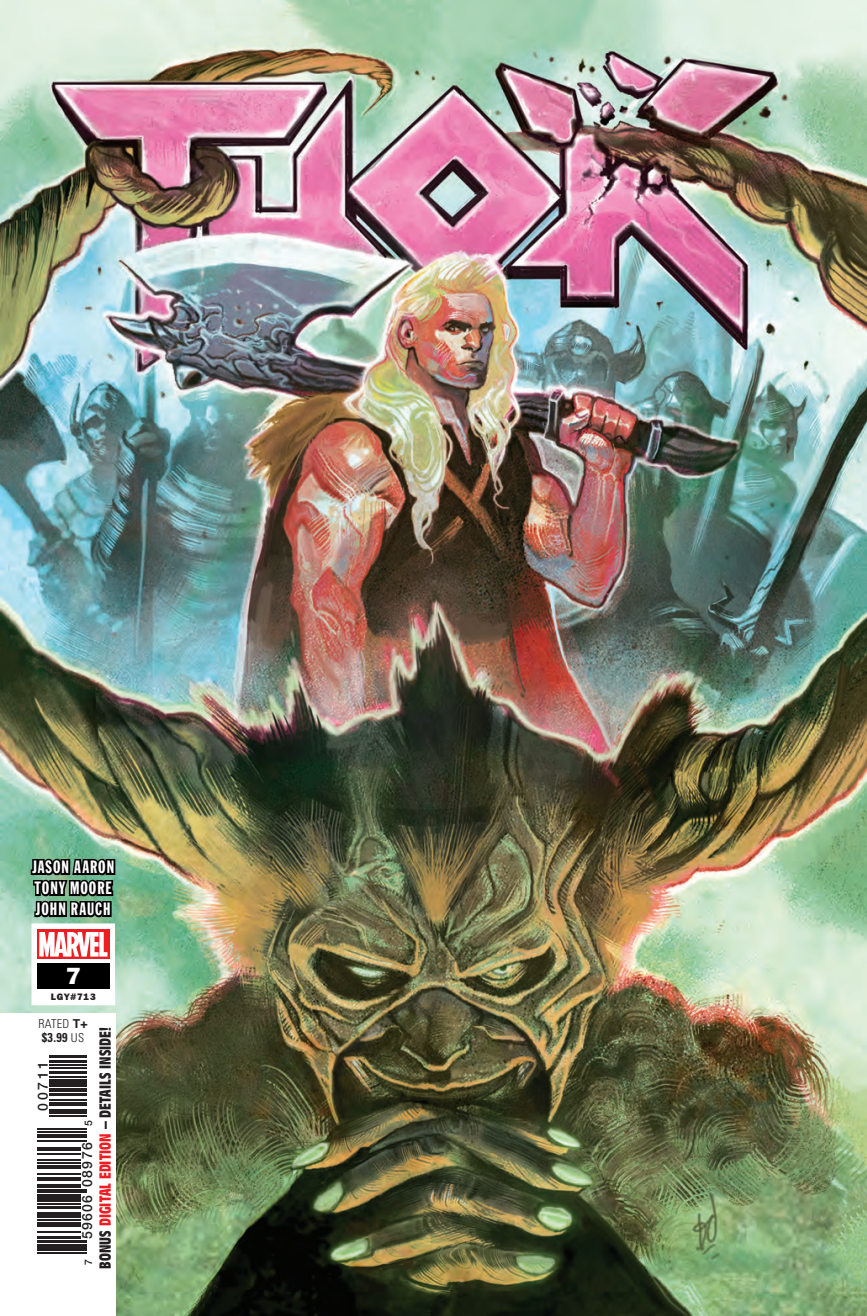
<style>
.page{position:relative;width:867px;height:1316px;background:#fff}
.page>*{position:absolute;margin:0;border:0;box-sizing:border-box;transform-origin:0 0}
.t1{font:21.53px "Franklin Gothic Std";color:#fff}
.t2{font:17.5px/21px "Franklin Gothic Std Extra Cond";letter-spacing:.055em;color:#fff}
.t3{font:700 condensed 15.75px "Antique Olive Std";letter-spacing:.005em;color:#231f20}
.t4{font:500 14px "Helvetica Neue";letter-spacing:.1em;color:#231f20}
.t5{font:700 condensed 12.78px "Univers LT Std";color:#231f20;scale:.95 1}
.t6{font:300 condensed 12.25px "Univers LT Std";letter-spacing:.025em;color:#231f20}
.t7{font:500 10.5px "Helvetica Neue";color:#231f20}
.t8{font:9.45px "ITC Franklin Gothic Std Hvy";letter-spacing:.08em;color:#231f20}
.s1{font-weight:700;font-stretch:normal}
.s2{font-weight:300;font-size:12.25px}
.s3{color:#ee1d23}
.s4{font-size:10.5px}
</style>
<div class="page">
<img style="left:0;top:0;width:866px;height:1315px">
<div style="left:32px;top:923px;width:83px;height:82px;background:#fff"></div>
<div style="left:37px;top:962px;width:73px;height:26px;background:#000001"></div>
<svg style="left:37px;top:956px;width:73px;height:2px"></svg>
<img style="left:29px;top:799px;width:88px;height:157px">
<div style="left:0;top:1013px;width:115px;height:302px;background:#fff"></div>
<hr style="left:37px;top:1251px;width:50px;height:1px;background:#231f20">
<hr style="left:37px;top:1248px;width:50px;height:2px;background:#231f20">
<svg style="left:37px;top:1244px;width:50px;height:3px"></svg>
<hr style="left:37px;top:1239px;width:50px;height:3px;background:#231f20">
<hr style="left:37px;top:1235px;width:44px;height:3px;background:#231f20">
<hr style="left:37px;top:1230px;width:44px;height:1px;background:#231f20">
<hr style="left:37px;top:1225px;width:44px;height:1px;background:#231f20">
<hr style="left:37px;top:1221px;width:44px;height:2px;background:#231f20">
<hr style="left:37px;top:1218px;width:44px;height:2px;background:#231f20">
<div style="left:37px;top:1212px;width:44px;height:5px;background:#231f20"></div>
<hr style="left:37px;top:1205px;width:44px;height:3px;background:#231f20">
<hr style="left:37px;top:1203px;width:44px;height:1px;background:#231f20">
<hr style="left:37px;top:1200px;width:44px;height:1px;background:#231f20">
<div style="left:37px;top:1193px;width:44px;height:6px;background:#231f20"></div>
<hr style="left:37px;top:1191px;width:50px;height:1px;background:#231f20">
<hr style="left:37px;top:1188px;width:50px;height:1px;background:#231f20">
<svg style="left:37px;top:1184px;width:44px;height:3px"></svg>
<hr style="left:37px;top:1179px;width:44px;height:1px;background:#231f20">
<hr style="left:37px;top:1176px;width:44px;height:2px;background:#231f20">
<hr style="left:37px;top:1172px;width:44px;height:2px;background:#231f20">
<hr style="left:37px;top:1165px;width:44px;height:3px;background:#231f20">
<hr style="left:37px;top:1162px;width:44px;height:1px;background:#231f20">
<hr style="left:37px;top:1158px;width:44px;height:1px;background:#231f20">
<hr style="left:37px;top:1153px;width:44px;height:1px;background:#231f20">
<hr style="left:37px;top:1149px;width:44px;height:1px;background:#231f20">
<hr style="left:37px;top:1146px;width:44px;height:2px;background:#231f20">
<hr style="left:37px;top:1140px;width:50px;height:1px;background:#231f20">
<svg style="left:37px;top:1134px;width:50px;height:3px"></svg>
<hr style="left:37px;top:1130px;width:50px;height:2px;background:#231f20">
<hr style="left:37px;top:1128px;width:50px;height:1px;background:#231f20">
<hr style="left:50px;top:1115px;width:37px;height:1px;background:#231f20">
<hr style="left:50px;top:1111px;width:37px;height:2px;background:#231f20">
<hr style="left:50px;top:1108px;width:37px;height:2px;background:#231f20">
<hr style="left:50px;top:1102px;width:37px;height:4px;background:#231f20">
<hr style="left:50px;top:1099px;width:37px;height:1px;background:#231f20">
<hr style="left:50px;top:1093px;width:37px;height:2px;background:#231f20">
<hr style="left:50px;top:1090px;width:37px;height:1px;background:#231f20">
<hr style="left:50px;top:1087px;width:37px;height:2px;background:#231f20">
<hr style="left:50px;top:1082px;width:37px;height:4px;background:#231f20">
<hr style="left:50px;top:1078px;width:37px;height:3px;background:#231f20">
<hr style="left:50px;top:1075px;width:37px;height:2px;background:#231f20">
<hr style="left:50px;top:1070px;width:37px;height:3px;background:#231f20">
<hr style="left:50px;top:1066px;width:37px;height:2px;background:#231f20">
<hr style="left:50px;top:1064px;width:37px;height:1px;background:#231f20">
<hr style="left:50px;top:1060px;width:37px;height:2px;background:#231f20">
<hr style="left:50px;top:1055px;width:37px;height:2px;background:#231f20">
<p class="t2" style="left:32px;top:857px;width:83px">JASON AARON<br>TONY MOORE<br>JOHN RAUCH</p>
<h1 class="t1" style="left:66px;top:961px;width:17px">7</h1>
<p class="t8" style="left:51px;top:990px;width:46px">LGY#713</p>
<p class="t6" style="left:38px;top:1016px;width:51px">RATED <span class="s1">T+</span></p>
<p class="t5" style="left:42px;top:1029px;width:46px">$3.99 <span class="s2">US</span></p>
<p class="t3" style="left:97px;top:1268px;width:243px;rotate:-90deg">BONUS <span class="s3">DIGITAL EDITION</span> – DETAILS INSIDE!</p>
<p class="t4" style="left:32px;top:1110px;width:51px;rotate:-90deg">00711</p>
<p class="t4" style="left:76px;top:1238px;width:121px;rotate:-90deg">59606 08976 <span class="s4">5</span></p>
<p class="t7" style="left:80px;top:1264px;width:7px;rotate:-90deg">7</p>
</div>
